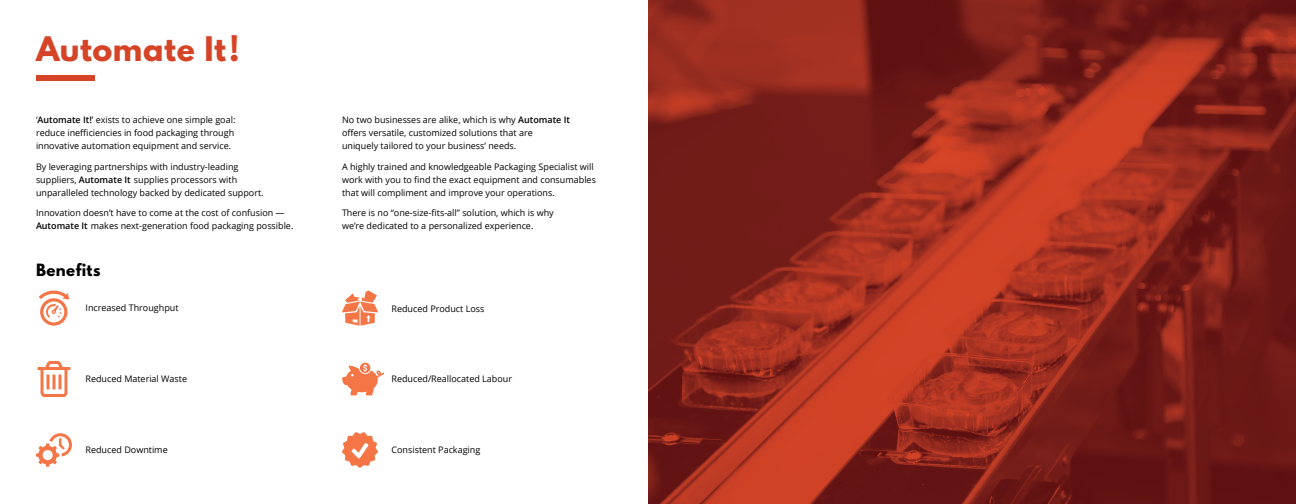
<style>
.page{position:relative;width:1296px;height:504px;background:#fff}
.page>*{position:absolute;margin:0;border:0;box-sizing:border-box;transform-origin:0 0}
.t1{font:700 30px "League Spartan";letter-spacing:.02em;color:#d64427}
.t2{font:700 15px "League Spartan";letter-spacing:.03em;color:#000}
.t3{font:9px/13px "Open Sans";color:#000}
.s1{font-weight:600}
</style>
<div class="page">
<div style="left:36px;top:75px;width:58px;height:6px;background:#d64427"></div>
<svg style="left:39px;top:290px;width:30px;height:36px"></svg>
<svg style="left:36px;top:433px;width:36px;height:34px"></svg>
<img style="left:648px;top:0;width:648px;height:504px">
<svg style="left:342px;top:432px;width:36px;height:36px"></svg>
<svg style="left:342px;top:363px;width:42px;height:32px"></svg>
<svg style="left:342px;top:291px;width:36px;height:35px"></svg>
<svg style="left:38px;top:361px;width:32px;height:36px"></svg>
<h1 class="t1" style="left:36px;top:25px;width:205px">Automate It!</h1>
<p class="t3" style="left:36px;top:113px;width:201px">‘<span class="s1">Automate It!</span>’ exists to achieve one simple goal: reduce inefficiencies in food packaging through innovative automation equipment and service.</p>
<p class="t3" style="left:36px;top:160px;width:229px">By leveraging partnerships with industry-leading suppliers, <span class="s1">Automate It</span> supplies processors with unparalleled technology backed by dedicated support.</p>
<p class="t3" style="left:36px;top:206px;width:259px">Innovation doesn’t have to come at the cost of confusion —<br><span class="s1">Automate It</span> makes next-generation food packaging possible.</p>
<h2 class="t2" style="left:36px;top:259px;width:66px">Benefits</h2>
<p class="t3" style="left:342px;top:113px;width:230px">No two businesses are alike, which is why <span class="s1">Automate It </span>offers versatile, customized solutions that are uniquely tailored to your business’ needs.</p>
<p class="t3" style="left:342px;top:160px;width:255px">A highly trained and knowledgeable Packaging Specialist will work with you to find the exact equipment and consumables that will compliment and improve your operations.</p>
<p class="t3" style="left:342px;top:206px;width:213px">There is no “one-size-fits-all” solution, which is why we’re dedicated to a personalized experience.</p>
<p class="t3" style="left:86px;top:301px;width:95px">Increased Throughput</p>
<p class="t3" style="left:392px;top:302px;width:94px">Reduced Product Loss</p>
<p class="t3" style="left:86px;top:372px;width:103px">Reduced Material Waste</p>
<p class="t3" style="left:392px;top:372px;width:122px">Reduced/Reallocated Labour</p>
<p class="t3" style="left:86px;top:443px;width:84px">Reduced Downtime</p>
<p class="t3" style="left:392px;top:443px;width:90px">Consistent Packaging</p>
</div>
